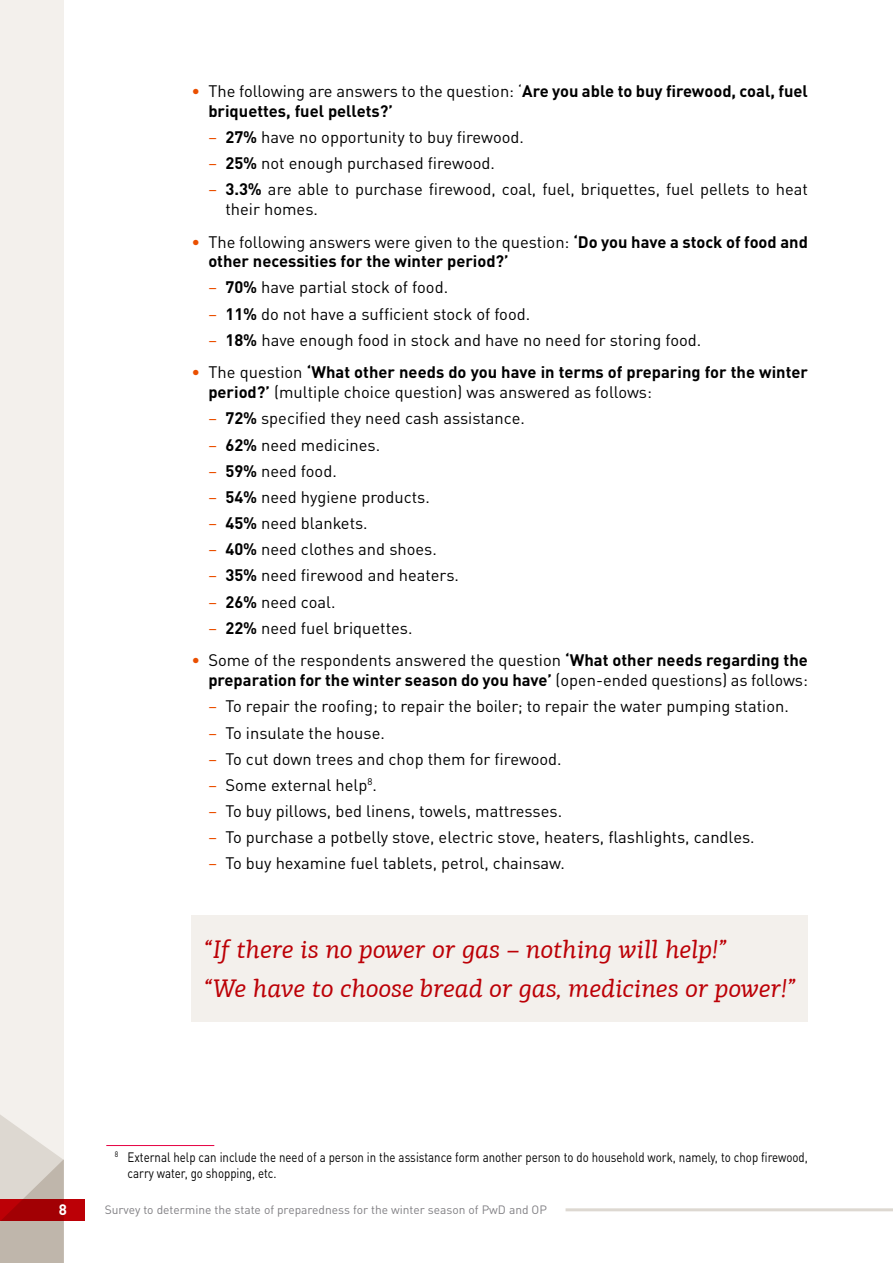
<style>
.page{position:relative;width:893px;height:1263px;background:#fff}
.page>*{position:absolute;margin:0;border:0;box-sizing:border-box;transform-origin:0 0}
.t1{font:italic 25.5px "PF Agora Slab Pro";color:#bc0006}
.Bullet-02{font:16.5px/19.8px "DIN Pro";color:#000}
.Bullet-01{font:700 16.5px/19.8px "DIN Pro";color:#000}
.Bullet-01-2{font:16.5px/19.8px "DIN Pro";color:#000;text-align:right}
.t2{font:700 15px "DIN Pro";color:#fff}
.Snoska{font:13.5px/16.2px "DIN Pro";color:#000;scale:.85 1}
.t3{font:12px "DIN Pro";color:#818084}
.s1{font-weight:400;color:#ea4f00}
.s2{font-weight:400}
.s3{color:#ea4f00}
.s4{font-weight:700}
</style>
<div class="page">
<div style="left:0;top:0;width:64px;height:1263px;background:#f3f0ec"></div>
<div style="left:0;top:1199px;width:85px;height:21px;background:#bc0006"></div>
<svg style="left:0;top:1115px;width:64px;height:148px"></svg>
<hr style="left:566px;top:1208px;width:327px;height:3px;background:#ddd8d1">
<div style="left:191px;top:915px;width:617px;height:106px;background:#f3f0ec"></div>
<hr style="left:106px;top:1145px;width:108px;height:1px;background:#e60042">
<p class="Bullet-01" style="left:208px;top:79px;width:601px;text-indent:-17px"><span class="s1">•</span> <span class="s2">The following are answers to the question: ‘</span>Are you able to buy firewood, coal, fuel briquettes, fuel pellets?’</p>
<p class="Bullet-02" style="left:208px;top:125px;width:314px"><span class="s3">–</span> <span class="s4">27%</span> have no opportunity to buy firewood.</p>
<p class="Bullet-02" style="left:208px;top:151px;width:285px"><span class="s3">–</span> <span class="s4">25%</span> not enough purchased firewood.</p>
<p class="Bullet-02" style="left:225px;top:178px;width:584px;text-indent:-17px"><span class="s3">–</span> <span class="s4">3.3%</span> are able to purchase firewood, coal, fuel, briquettes, fuel pellets to heat their homes.</p>
<p class="Bullet-01" style="left:208px;top:230px;width:601px;text-indent:-17px"><span class="s1">•</span> <span class="s2">The following answers were given to the question:</span> ‘Do you have a stock of food and other necessities for the winter period?’</p>
<p class="Bullet-02" style="left:208px;top:276px;width:238px"><span class="s3">–</span> <span class="s4">70%</span> have partial stock of food.</p>
<p class="Bullet-02" style="left:208px;top:302px;width:320px"><span class="s3">–</span> <span class="s4">11%</span> do not have a sufficient stock of food.</p>
<p class="Bullet-02" style="left:208px;top:328px;width:492px"><span class="s3">–</span> <span class="s4">18%</span> have enough food in stock and have no need for storing food.</p>
<p class="Bullet-01" style="left:208px;top:361px;width:601px;text-indent:-17px"><span class="s1">•</span> <span class="s2">The question</span> ‘What other needs do you have in terms of preparing for the winter period?’ <span class="s2">(multiple choice question) was answered as follows:</span></p>
<p class="Bullet-02" style="left:208px;top:407px;width:315px"><span class="s3">–</span> <span class="s4">72%</span> specified they need cash assistance.</p>
<p class="Bullet-02" style="left:208px;top:433px;width:171px"><span class="s3">–</span> <span class="s4">62%</span> need medicines.</p>
<p class="Bullet-02" style="left:208px;top:459px;width:127px"><span class="s3">–</span> <span class="s4">59%</span> need food.</p>
<p class="Bullet-02" style="left:208px;top:485px;width:220px"><span class="s3">–</span> <span class="s4">54%</span> need hygiene products.</p>
<p class="Bullet-02" style="left:208px;top:512px;width:158px"><span class="s3">–</span> <span class="s4">45%</span> need blankets.</p>
<p class="Bullet-02" style="left:208px;top:538px;width:227px"><span class="s3">–</span> <span class="s4">40%</span> need clothes and shoes.</p>
<p class="Bullet-02" style="left:208px;top:564px;width:249px"><span class="s3">–</span> <span class="s4">35%</span> need firewood and heaters.</p>
<p class="Bullet-02" style="left:208px;top:590px;width:126px"><span class="s3">–</span> <span class="s4">26%</span> need coal.</p>
<p class="Bullet-02" style="left:208px;top:616px;width:203px"><span class="s3">–</span> <span class="s4">22%</span> need fuel briquettes.</p>
<p class="Bullet-01-2" style="left:191px;top:649px;width:618px"><span class="s3">•</span> Some of the respondents answered the question <span class="s4">‘What other needs regarding the preparation for the winter season do you have’</span> (open-ended questions) as follows:</p>
<p class="Bullet-02" style="left:208px;top:695px;width:579px"><span class="s3">–</span> To repair the roofing; to repair the boiler; to repair the water pumping station.</p>
<p class="Bullet-02" style="left:208px;top:721px;width:175px"><span class="s3">–</span> To insulate the house.</p>
<p class="Bullet-02" style="left:208px;top:747px;width:352px"><span class="s3">–</span> To cut down trees and chop them for firewood.</p>
<p class="Bullet-02" style="left:208px;top:773px;width:167px"><span class="s3">–</span> Some external help<sup>8</sup>.</p>
<p class="Bullet-02" style="left:208px;top:800px;width:352px"><span class="s3">–</span> To buy pillows, bed linens, towels, mattresses.</p>
<p class="Bullet-02" style="left:208px;top:826px;width:545px"><span class="s3">–</span> To purchase a potbelly stove, electric stove, heaters, flashlights, candles.</p>
<p class="Bullet-02" style="left:208px;top:852px;width:355px"><span class="s3">–</span> To buy hexamine fuel tablets, petrol, chainsaw.</p>
<p class="t1" style="left:204px;top:934px;width:523px">“If there is no power or gas – nothing will help!”</p>
<p class="t1" style="left:204px;top:973px;width:592px">“We have to choose bread or gas, medicines or power!”</p>
<p class="Snoska" style="left:128px;top:1147px;width:802px;text-indent:-13px"><sup>8</sup> External help can include the need of a person in the assistance form another person to do household work, namely, to chop firewood, carry water, go shopping, etc.</p>
<p class="t2" style="left:59px;top:1197px;width:10px">8</p>
<p class="t3" style="left:105px;top:1200px;width:444px">Survey to determine the state of preparedness for the winter season of PwD and OP</p>
</div>
